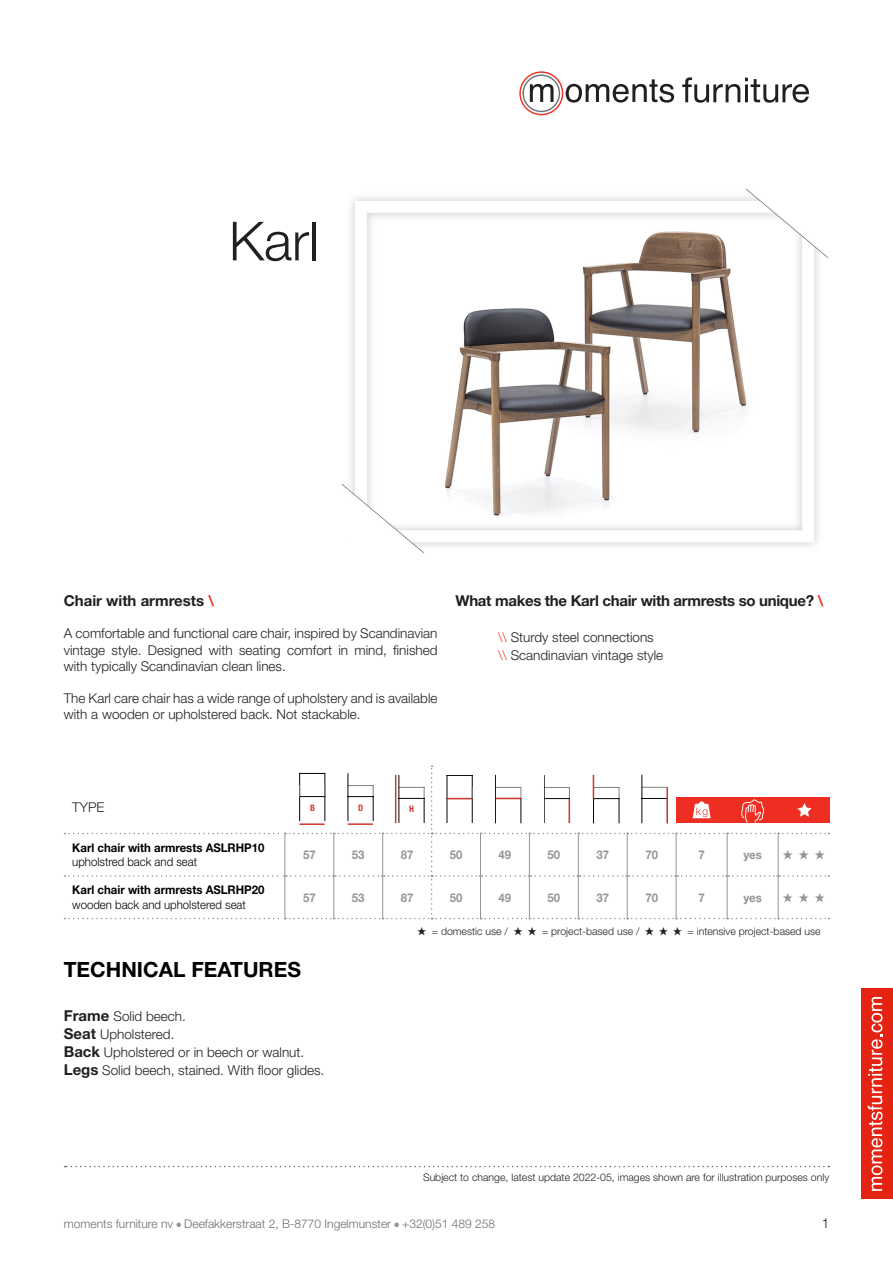
<style>
.page{position:relative;width:893px;height:1263px;background:#fff}
.page>*{position:absolute;margin:0;border:0;box-sizing:border-box;transform-origin:0 0}
.t1{font:300 54px "Helvetica Neue LT Std";color:#231f20}
.Titel{font:700 21px "Helvetica Neue LT Std";color:#000}
.gewone_tekst{font:700 15px "Helvetica Neue LT Std";letter-spacing:-.02em;color:#231f20}
.gewone_tekst-2{font:700 15px "Helvetica Neue LT Std";color:#231f20}
.Basis_9pt{font:300 13.5px/16.2px "Helvetica Neue LT Std";color:#231f20;text-align:justify}
.gewone_tekst-3{font:300 13.5px "Helvetica Neue LT Std";color:#231f20}
.t2{font:300 12px "Helvetica Neue LT Std";color:#6c6d70}
.t3{font:700 12px "Helvetica Neue LT Std";color:#000;scale:.95 1}
.t4{font:300 12px "Helvetica Neue LT Std";color:#000;scale:.95 1}
.t5{font:700 12px "Helvetica Neue LT Std";color:#939598;scale:.95 1}
.t6{font:300 10.5px "Helvetica Neue LT Std";color:#231f20}
.t7{font:700 condensed 8.85px "Helvetica Neue LT Std";color:#d3382a}
.s1{color:#ee2e22}
.s2{font-weight:700;font-size:15px}
</style>
<div class="page">
<svg style="left:176px;top:1222px;width:5px;height:5px"></svg>
<svg style="left:394px;top:1222px;width:5px;height:5px"></svg>
<div style="left:861px;top:989px;width:32px;height:210px;background:#e42313"></div>
<svg style="left:868px;top:997px;width:14px;height:194px"></svg>
<svg style="left:65px;top:1166px;width:764px;height:1px"></svg>
<svg style="left:519px;top:71px;width:155px;height:44px"></svg>
<svg style="left:682px;top:77px;width:127px;height:26px"></svg>
<img style="left:341px;top:189px;width:488px;height:364px">
<svg style="left:65px;top:765px;width:764px;height:154px"></svg>
<h1 class="t1" style="left:229px;top:208px;width:92px">Karl</h1>
<p class="gewone_tekst-2" style="left:64px;top:591px;width:152px">Chair with armrests <span class="s1">\</span></p>
<p class="Basis_9pt" style="left:64px;top:625px;width:375px">A comfortable and functional care chair, inspired by Scandinavian vintage style. Designed with seating comfort in mind, finished with typically Scandinavian clean lines.</p>
<p class="Basis_9pt" style="left:64px;top:690px;width:375px">The Karl care chair has a wide range of upholstery and is available with a wooden or upholstered back. Not stackable.</p>
<p class="gewone_tekst" style="left:455px;top:591px;width:369px">What makes the Karl chair with armrests so unique? <span class="s1">\</span></p>
<p class="gewone_tekst-3" style="left:498px;top:629px;width:157px"><span class="s1">\\</span> Sturdy steel connections</p>
<p class="gewone_tekst-3" style="left:498px;top:647px;width:167px"><span class="s1">\\</span> Scandinavian vintage style</p>
<p class="Basis_9pt" style="left:72px;top:799px;width:34px">TYPE</p>
<p class="t7" style="left:310px;top:802px;width:6px">B</p>
<p class="t7" style="left:358px;top:802px;width:7px">D</p>
<p class="t7" style="left:409px;top:804px;width:6px">H</p>
<p class="t3" style="left:72px;top:840px;width:204px">Karl chair with armrests ASLRHP10</p>
<p class="t4" style="left:72px;top:855px;width:133px">upholstred back and seat</p>
<p class="t5" style="left:303px;top:847px;width:15px">57</p>
<p class="t5" style="left:352px;top:847px;width:15px">53</p>
<p class="t5" style="left:401px;top:847px;width:15px">87</p>
<p class="t5" style="left:450px;top:847px;width:15px">50</p>
<p class="t5" style="left:499px;top:847px;width:15px">49</p>
<p class="t5" style="left:547px;top:847px;width:15px">50</p>
<p class="t5" style="left:596px;top:847px;width:15px">37</p>
<p class="t5" style="left:645px;top:847px;width:15px">70</p>
<p class="t5" style="left:698px;top:847px;width:8px">7</p>
<p class="t5" style="left:743px;top:847px;width:21px">yes</p>
<p class="t3" style="left:72px;top:883px;width:204px">Karl chair with armrests ASLRHP20</p>
<p class="t4" style="left:72px;top:897px;width:184px">wooden back and upholstered seat</p>
<p class="t5" style="left:303px;top:890px;width:15px">57</p>
<p class="t5" style="left:352px;top:890px;width:15px">53</p>
<p class="t5" style="left:401px;top:890px;width:15px">87</p>
<p class="t5" style="left:450px;top:890px;width:15px">50</p>
<p class="t5" style="left:499px;top:890px;width:15px">49</p>
<p class="t5" style="left:547px;top:890px;width:15px">50</p>
<p class="t5" style="left:596px;top:890px;width:15px">37</p>
<p class="t5" style="left:645px;top:890px;width:15px">70</p>
<p class="t5" style="left:698px;top:890px;width:8px">7</p>
<p class="t5" style="left:743px;top:890px;width:21px">yes</p>
<p class="t6" style="left:432px;top:924px;width:78px">= domestic use /</p>
<p class="t6" style="left:542px;top:924px;width:99px">= project-based use /</p>
<p class="t6" style="left:688px;top:924px;width:135px">= intensive project-based use</p>
<p class="Titel" style="left:64px;top:956px;width:239px">TECHNICAL FEATURES</p>
<p class="gewone_tekst-3" style="left:64px;top:1007px;width:123px"><span class="s2">Frame</span> Solid beech.</p>
<p class="gewone_tekst-3" style="left:64px;top:1025px;width:112px"><span class="s2">Seat</span> Upholstered.</p>
<p class="gewone_tekst-3" style="left:64px;top:1043px;width:242px"><span class="s2">Back</span> Upholstered or in beech or walnut.</p>
<p class="gewone_tekst-3" style="left:64px;top:1061px;width:262px"><span class="s2">Legs</span> Solid beech, stained. With floor glides.</p>
<p class="t6" style="left:423px;top:1170px;width:408px">Subject to change, latest update 2022-05, images shown are for illustration purposes only</p>
<p class="t2" style="left:64px;top:1216px;width:433px">moments furniture nv Deefakkerstraat 2, B-8770 Ingelmunster +32(0)51 489 258</p>
<p class="Basis_9pt" style="left:822px;top:1214px;width:9px">1</p>
</div>
